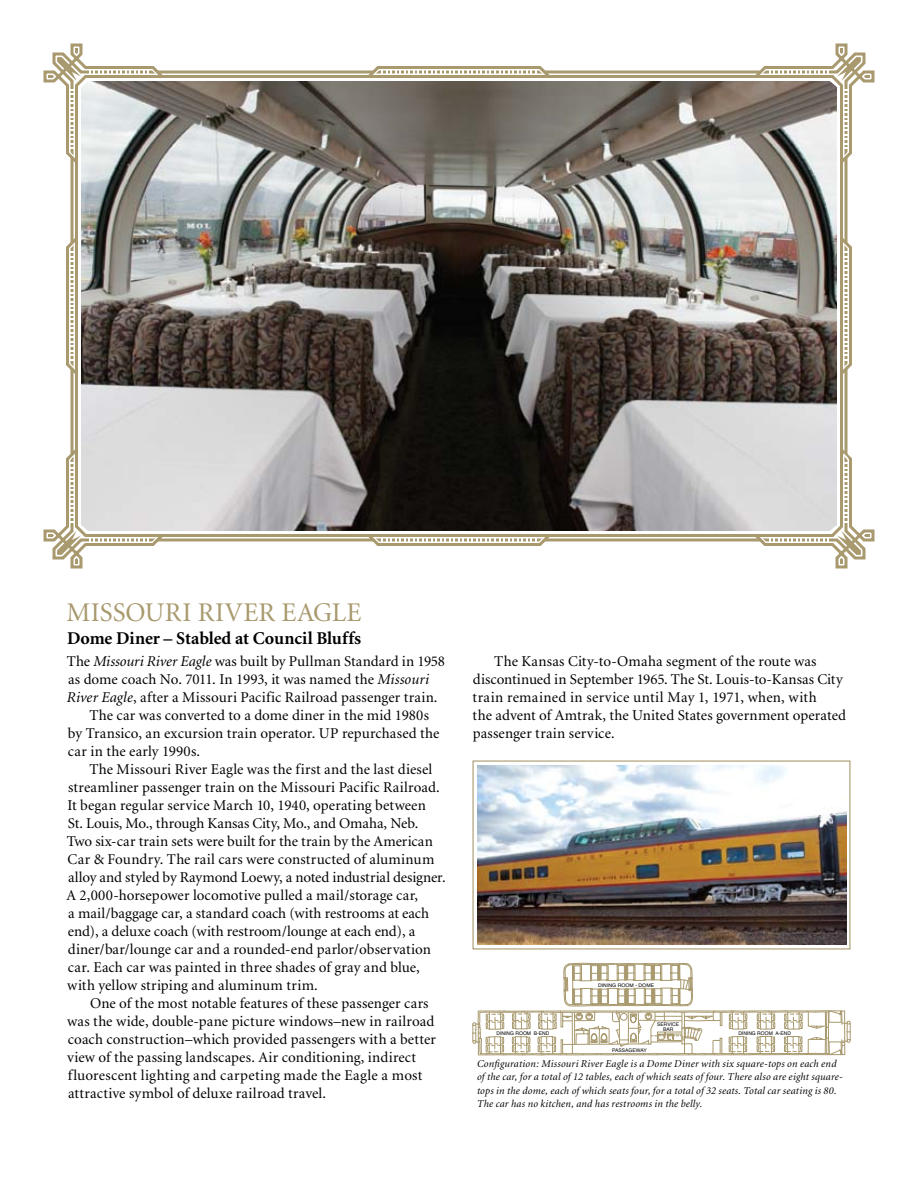
<style>
.page{position:relative;width:918px;height:1188px;background:#fff}
.page>*{position:absolute;margin:0;border:0;box-sizing:border-box;transform-origin:0 0}
.t1{font:27px "Minion";letter-spacing:.005em;color:#a8996e}
.t2{font:700 18px "Minion";letter-spacing:-.005em;color:#000}
.t3{font:15px/18px "Minion";letter-spacing:.005em;color:#000}
.t4{font:15px "Minion";letter-spacing:-.015em;color:#000}
.t5{font:15px "Minion";letter-spacing:.025em;color:#000}
.t6{font:italic 10.5px/13.5px "Minion";letter-spacing:.02em;color:#000}
.t7{font:4.95px/4.9px "Helvetica";color:#000;text-align:center}
.t8{font:4.8px "Helvetica";color:#000;scale:1.07 1}
.s1{font-style:italic}
</style>
<div class="page">
<svg style="left:472px;top:963px;width:379px;height:92px"></svg>
<svg style="left:44px;top:44px;width:804px;height:190px"></svg>
<svg style="left:365px;top:64px;width:188px;height:17px"></svg>
<svg style="left:66px;top:234px;width:12px;height:69px"></svg>
<svg style="left:44px;top:303px;width:804px;height:265px"></svg>
<svg style="left:365px;top:531px;width:188px;height:16px"></svg>
<svg style="left:837px;top:234px;width:15px;height:144px"></svg>
<svg style="left:752px;top:446px;width:123px;height:122px"></svg>
<svg style="left:752px;top:44px;width:123px;height:122px"></svg>
<img style="left:81px;top:81px;width:756px;height:450px">
<div style="left:472px;top:760px;width:378px;height:190px;border:1px solid #a8996e"></div>
<img style="left:477px;top:765px;width:369px;height:180px">
<h1 class="t1" style="left:67px;top:599px;width:296px">Missouri River Eagle</h1>
<p class="t2" style="left:67px;top:629px;width:296px">Dome Diner – Stabled at Council Bluffs</p>
<p class="t3" style="left:67px;top:653px;width:380px">The <span class="s1">Missouri River Eagle</span> was built by Pullman Standard in 1958</p>
<p class="t3" style="left:68px;top:671px;width:362px">as dome coach No. 7011. In 1993, it was named the <span class="s1">Missouri</span></p>
<p class="t3" style="left:67px;top:689px;width:372px"><span class="s1">River Eagle</span>, after a Missouri Pacific Railroad passenger train.</p>
<p class="t3" style="left:89px;top:707px;width:341px">The car was converted to a dome diner in the mid 1980s</p>
<p class="t3" style="left:68px;top:725px;width:373px">by Transico, an excursion train operator. UP repurchased the</p>
<p class="t3" style="left:68px;top:743px;width:134px">car in the early 1990s.</p>
<p class="t3" style="left:89px;top:761px;width:344px">The Missouri River Eagle was the first and the last diesel</p>
<p class="t3" style="left:68px;top:779px;width:373px">streamliner passenger train on the Missouri Pacific Railroad.</p>
<p class="t3" style="left:67px;top:797px;width:360px">It began regular service March 10, 1940, operating between</p>
<p class="t3" style="left:68px;top:815px;width:352px">St. Louis, Mo., through Kansas City, Mo., and Omaha, Neb.</p>
<p class="t3" style="left:67px;top:833px;width:368px">Two six-car train sets were built for the train by the American</p>
<p class="t3" style="left:68px;top:851px;width:368px">Car &amp; Foundry. The rail cars were constructed of aluminum</p>
<p class="t4" style="left:68px;top:870px;width:379px">alloy and styled by Raymond Loewy, a noted industrial designer.</p>
<p class="t3" style="left:66px;top:887px;width:353px">A 2,000-horsepower locomotive pulled a mail/storage car,</p>
<p class="t3" style="left:68px;top:905px;width:363px">a mail/baggage car, a standard coach (with restrooms at each</p>
<p class="t3" style="left:68px;top:923px;width:349px">end), a deluxe coach (with restroom/lounge at each end), a</p>
<p class="t3" style="left:68px;top:941px;width:365px">diner/bar/lounge car and a rounded-end parlor/observation</p>
<p class="t3" style="left:68px;top:959px;width:354px">car. Each car was painted in three shades of gray and blue,</p>
<p class="t3" style="left:67px;top:977px;width:252px">with yellow striping and aluminum trim.</p>
<p class="t3" style="left:90px;top:995px;width:340px">One of the most notable features of these passenger cars</p>
<p class="t3" style="left:67px;top:1013px;width:369px">was the wide, double-pane picture windows–new in railroad</p>
<p class="t3" style="left:68px;top:1031px;width:370px">coach construction–which provided passengers with a better</p>
<p class="t3" style="left:67px;top:1049px;width:351px">view of the passing landscapes. Air conditioning, indirect</p>
<p class="t3" style="left:68px;top:1067px;width:356px">fluorescent lighting and carpeting made the Eagle a most</p>
<p class="t5" style="left:68px;top:1086px;width:260px">attractive symbol of deluxe railroad travel.</p>
<p class="t3" style="left:473px;top:653px;width:375px;text-indent:22px">The Kansas City-to-Omaha segment of the route was discontinued in September 1965. The St. Louis-to-Kansas City train remained in service until May 1, 1971, when, with<br>the advent of Amtrak, the United States government operated passenger train service.</p>
<p class="t8" style="left:598px;top:981px;width:54px">DINING ROOM - DOME</p>
<p class="t7" style="left:657px;top:1022px;width:23px">SERVICE<br>BAR</p>
<p class="t6" style="left:477px;top:1057px;width:367px">Configuration: Missouri River Eagle is a Dome Diner with six square-tops on each end of the car, for a total of 12 tables, each of which seats of four. There also are eight square&shy;tops in the dome, each of which seats four, for a total of 32 seats. Total car seating is 80.<br>The car has no kitchen, and has restrooms in the belly.</p>
<p class="t7" style="left:497px;top:1031px;width:54px">DINING ROOM B-END</p>
<p class="t7" style="left:738px;top:1031px;width:54px">DINING ROOM A-END</p>
<p class="t7" style="left:612px;top:1048px;width:36px">PASSAGEWAY</p>
</div>
